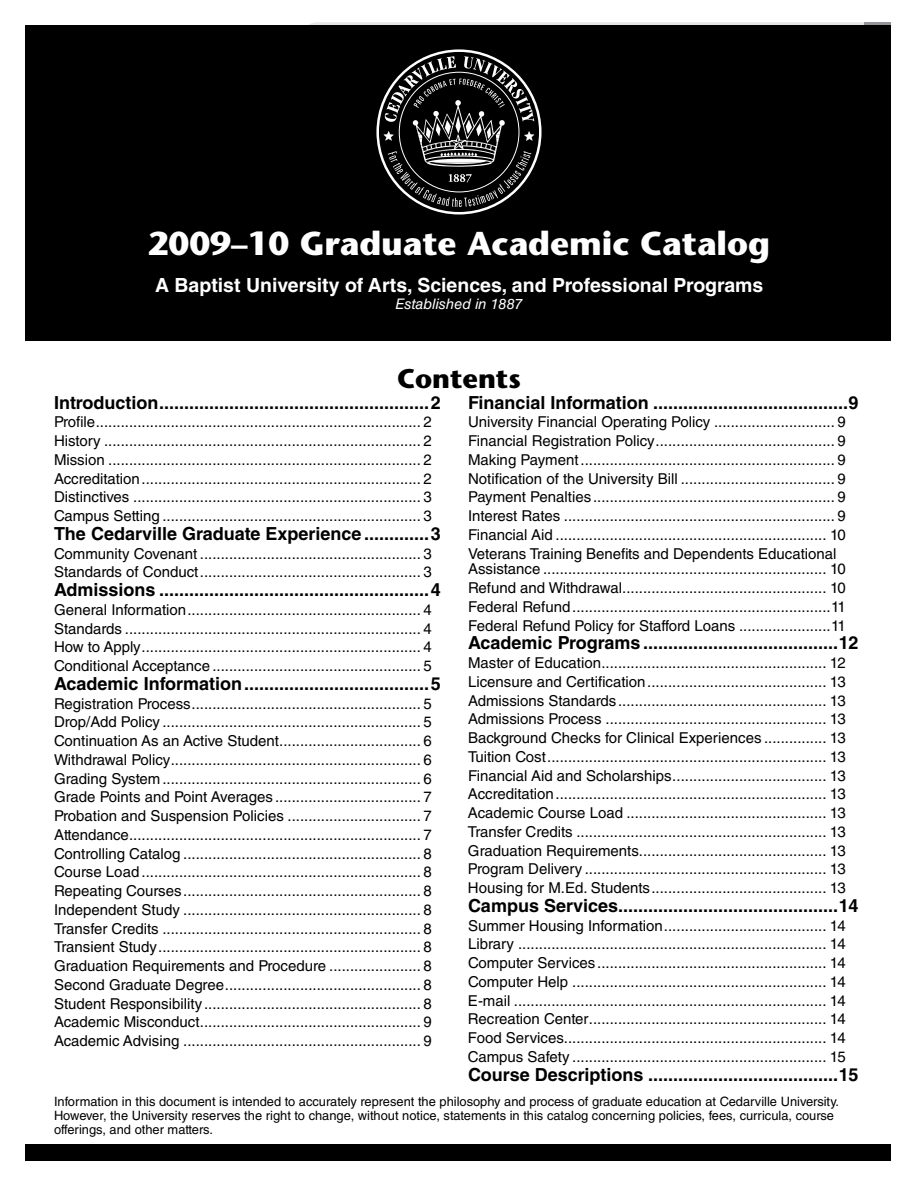
<style>
.page{position:relative;width:918px;height:1188px;background:#fff}
.page>*{position:absolute;margin:0;border:0;box-sizing:border-box;transform-origin:0 0}
.t1{font:700 33.15px "Stone Sans Std";color:#fff}
.t2{font:700 27px "Stone Sans Std";color:#000}
.t3{font:700 19.5px "Helvetica LT Std";color:#fff}
.t4{font:700 18px "Helvetica LT Std";color:#000}
.t5{font:15px/18.8px "Helvetica LT Std";color:#000;text-align:justify}
.t6{font:italic 14.55px "Helvetica LT Std";color:#fff}
.t7{font:12.9px/14.1px "Helvetica LT Std";color:#000}
</style>
<div class="page">
<div style="left:26px;top:25px;width:865px;height:315px;background:#000"></div>
<div style="left:26px;top:1144px;width:865px;height:17px;background:#000"></div>
<svg style="left:309px;top:22px;width:582px;height:193px"></svg>
<h1 class="t1" style="left:148px;top:224px;width:624px">2009–10 Graduate Academic Catalog</h1>
<h3 class="t3" style="left:155px;top:273px;width:610px">A Baptist University of Arts, Sciences, and Professional Programs</h3>
<p class="t6" style="left:396px;top:296px;width:129px">Established in 1887</p>
<h2 class="t2" style="left:397px;top:362px;width:125px">Contents</h2>
<p class="t4" style="left:54px;top:391px;width:388px">Introduction......................................................2</p>
<p class="t5" style="left:54px;top:413px;width:380px">Profile.............................................................................. 2<br>History ............................................................................ 2<br>Mission ........................................................................... 2<br>Accreditation................................................................... 2<br>Distinctives ..................................................................... 3<br>Campus Setting .............................................................. 3</p>
<p class="t4" style="left:54px;top:522px;width:388px">The Cedarville Graduate Experience .............3</p>
<p class="t5" style="left:54px;top:544px;width:379px">Community Covenant ..................................................... 3<br>Standards of Conduct..................................................... 3</p>
<p class="t4" style="left:54px;top:579px;width:388px">Admissions ......................................................4</p>
<p class="t5" style="left:54px;top:600px;width:379px">General Information........................................................ 4<br>Standards ....................................................................... 4<br>How to Apply................................................................... 4<br>Conditional Acceptance .................................................. 5</p>
<p class="t4" style="left:54px;top:672px;width:388px">Academic Information.....................................5</p>
<p class="t5" style="left:54px;top:694px;width:380px">Registration Process....................................................... 5<br>Drop/Add Policy .............................................................. 5<br>Continuation As an Active Student.................................. 6<br>Withdrawal Policy............................................................ 6<br>Grading System.............................................................. 6<br>Grade Points and Point Averages ................................... 7<br>Probation and Suspension Policies ................................ 7<br>Attendance...................................................................... 7<br>Controlling Catalog ......................................................... 8<br>Course Load ................................................................... 8<br>Repeating Courses......................................................... 8<br>Independent Study ......................................................... 8<br>Transfer Credits .............................................................. 8<br>Transient Study............................................................... 8<br>Graduation Requirements and Procedure ...................... 8<br>Second Graduate Degree............................................... 8<br>Student Responsibility.................................................... 8<br>Academic Misconduct..................................................... 9<br>Academic Advising ......................................................... 9</p>
<p class="t4" style="left:468px;top:391px;width:392px">Financial Information .......................................9</p>
<p class="t5" style="left:468px;top:413px;width:380px">University Financial Operating Policy ............................. 9<br>Financial Registration Policy........................................... 9<br>Making Payment............................................................. 9<br>Notification of the University Bill ..................................... 9<br>Payment Penalties.......................................................... 9<br>Interest Rates ................................................................. 9<br>Financial Aid ................................................................. 10<br>Veterans Training Benefits and Dependents Educational</p>
<p class="t5" style="left:468px;top:560px;width:379px">Assistance .................................................................... 10<br>Refund and Withdrawal................................................. 10<br>Federal Refund..............................................................11<br>Federal Refund Policy for Stafford Loans ......................11</p>
<p class="t4" style="left:468px;top:632px;width:392px">Academic Programs .......................................12</p>
<p class="t5" style="left:468px;top:653px;width:380px">Master of Education...................................................... 12<br>Licensure and Certification........................................... 13<br>Admissions Standards.................................................. 13<br>Admissions Process ..................................................... 13<br>Background Checks for Clinical Experiences ............... 13<br>Tuition Cost................................................................... 13<br>Financial Aid and Scholarships..................................... 13<br>Accreditation................................................................. 13<br>Academic Course Load ................................................ 13<br>Transfer Credits ............................................................ 13<br>Graduation Requirements............................................. 13<br>Program Delivery .......................................................... 13<br>Housing for M.Ed. Students.......................................... 13</p>
<p class="t4" style="left:468px;top:894px;width:392px">Campus Services............................................14</p>
<p class="t5" style="left:468px;top:916px;width:380px">Summer Housing Information....................................... 14<br>Library .......................................................................... 14<br>Computer Services....................................................... 14<br>Computer Help ............................................................. 14<br>E-mail ........................................................................... 14<br>Recreation Center......................................................... 14<br>Food Services............................................................... 14<br>Campus Safety ............................................................. 15</p>
<p class="t4" style="left:468px;top:1063px;width:392px">Course Descriptions ......................................15</p>
<p class="t7" style="left:54px;top:1094px;width:787px">Information in this document is intended to accurately represent the philosophy and process of graduate education at Cedarville University.<br>However, the University reserves the right to change, without notice, statements in this catalog concerning policies, fees, curricula, course offerings, and other matters.</p>
</div>
